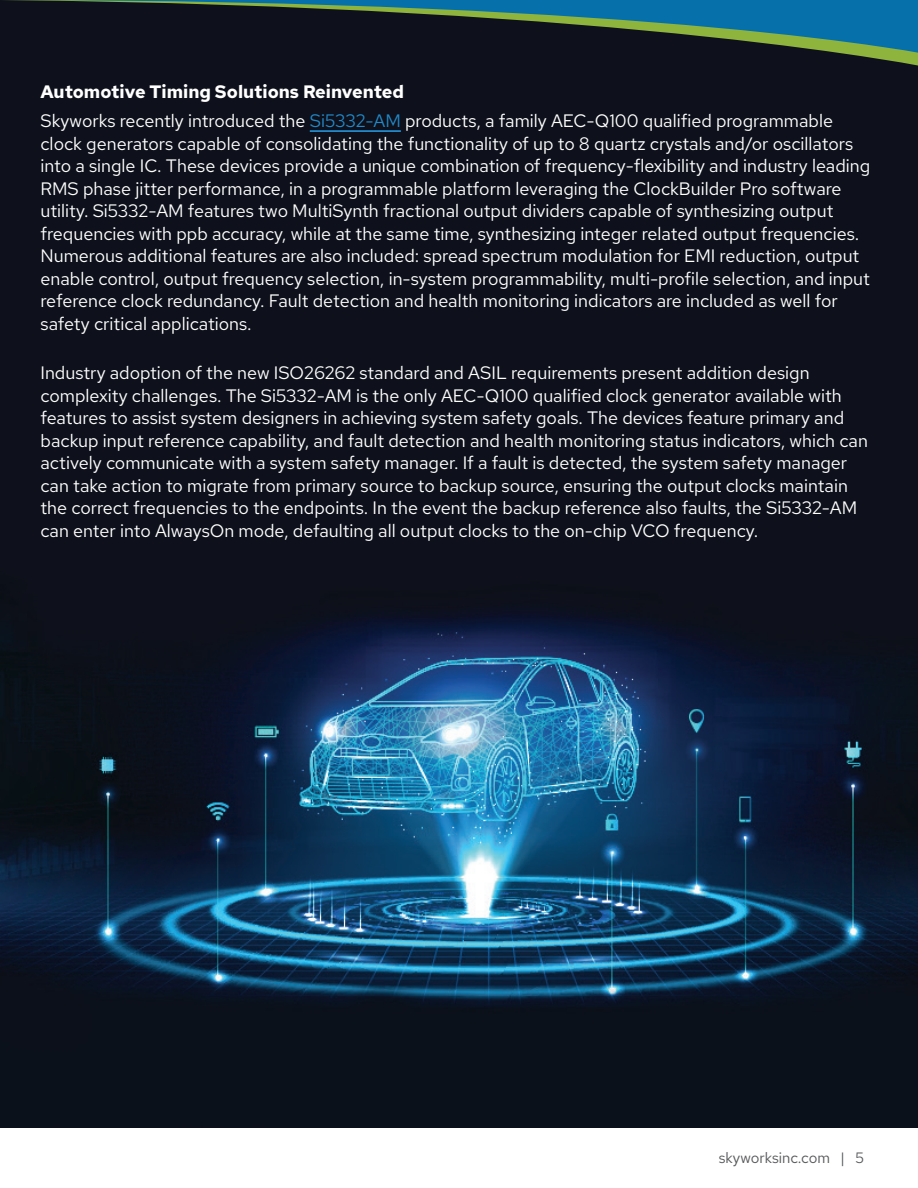
<style>
.page{position:relative;width:918px;height:1188px;background:#fff}
.page>*{position:absolute;margin:0;border:0;box-sizing:border-box;transform-origin:0 0}
.Body_Copy_-_White{font:18px/22.5px "Red Hat Text";color:#fff}
.Body_Copy{font:18px/22.5px "Red Hat Text";color:#fff}
.Body_Headline{font:700 18px "Red Hat Text";color:#fff}
.t1{font:15px "Red Hat Text";color:#57585a}
.s1{color:#2189ca}
</style>
<div class="page">
<img style="left:0;top:68px;width:918px;height:1060px">
<hr style="left:310px;top:130px;width:91px;height:2px;background:#2189ca">
<div style="left:0;top:55px;width:918px;height:13px;background:#0e111b"></div>
<svg style="left:0;top:0;width:918px;height:55px;background:#183c45"></svg>
<p class="Body_Headline" style="left:40px;top:80px;width:365px">Automotive Timing Solutions Reinvented</p>
<p class="Body_Copy_-_White" style="left:40px;top:110px;width:831px">Skyworks recently introduced the <span class="s1">Si5332-AM</span> products, a family AEC-Q100 qualified programmable clock generators capable of consolidating the functionality of up to 8 quartz crystals and/or oscillators into a single IC. These devices provide a unique combination of frequency-flexibility and industry leading RMS phase jitter performance, in a programmable platform leveraging the ClockBuilder Pro software utility. Si5332-AM features two MultiSynth fractional output dividers capable of synthesizing output frequencies with ppb accuracy, while at the same time, synthesizing integer related output frequencies.<br>Numerous additional features are also included: spread spectrum modulation for EMI reduction, output enable control, output frequency selection, in-system programmability, multi-profile selection, and input reference clock redundancy. Fault detection and health monitoring indicators are included as well for safety critical applications.</p>
<p class="Body_Copy" style="left:40px;top:362px;width:829px">Industry adoption of the new ISO26262 standard and ASIL requirements present addition design complexity challenges. The Si5332-AM is the only AEC-Q100 qualified clock generator available with features to assist system designers in achieving system safety goals. The devices feature primary and backup input reference capability, and fault detection and health monitoring status indicators, which can actively communicate with a system safety manager. If a fault is detected, the system safety manager can take action to migrate from primary source to backup source, ensuring the output clocks maintain the correct frequencies to the endpoints. In the event the backup reference also faults, the Si5332-AM can enter into AlwaysOn mode, defaulting all output clocks to the on-chip VCO frequency.</p>
<p class="t1" style="left:719px;top:1148px;width:147px">skyworksinc.com | 5</p>
</div>
